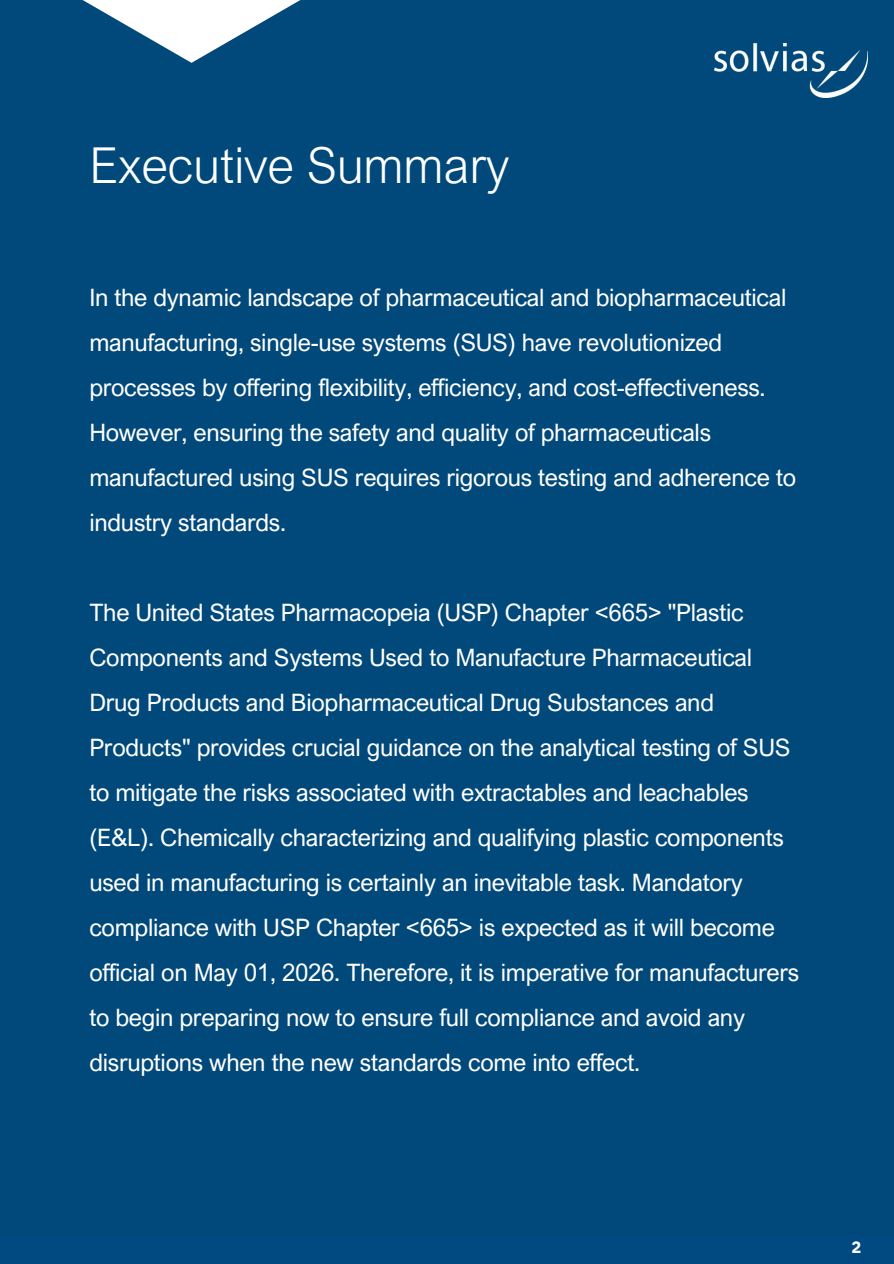
<style>
.page{position:relative;width:894px;height:1264px;background:#fff}
.page>*{position:absolute;margin:0;border:0;box-sizing:border-box;transform-origin:0 0}
.t1{font:300 49.5px "Arial Nova";color:#fff}
.t2{font:24px/45px "Arial Nova";letter-spacing:-.01em;color:#fff}
.t3{font:700 16.5px "IBM Plex Sans";color:#fff}
</style>
<div class="page">
<div style="left:0;top:0;width:893px;height:1237px;background:#00497a"></div>
<div style="left:0;top:1236px;width:893px;height:27px;background:#004981"></div>
<img style="left:714px;top:44px;width:153px;height:54px">
<svg style="left:83px;top:0;width:218px;height:63px"></svg>
<p class="t1" style="left:89px;top:134px;width:421px">Executive Summary</p>
<p class="t2" style="left:89px;top:274px;width:708px">In the dynamic landscape of pharmaceutical and biopharmaceutical manufacturing, single-use systems (SUS) have revolutionized processes by offering flexibility, efficiency, and cost-effectiveness.<br>However, ensuring the safety and quality of pharmaceuticals manufactured using SUS requires rigorous testing and adherence to industry standards.</p>
<p class="t2" style="left:89px;top:589px;width:711px">The United States Pharmacopeia (USP) Chapter &lt;665&gt; "Plastic Components and Systems Used to Manufacture Pharmaceutical Drug Products and Biopharmaceutical Drug Substances and Products" provides crucial guidance on the analytical testing of SUS to mitigate the risks associated with extractables and leachables (E&amp;L). Chemically characterizing and qualifying plastic components used in manufacturing is certainly an inevitable task. Mandatory compliance with USP Chapter &lt;665&gt; is expected as it will become official on May 01, 2026. Therefore, it is imperative for manufacturers to begin preparing now to ensure full compliance and avoid any disruptions when the new standards come into effect.</p>
<p class="t3" style="left:851px;top:1236px;width:11px">2</p>
</div>
